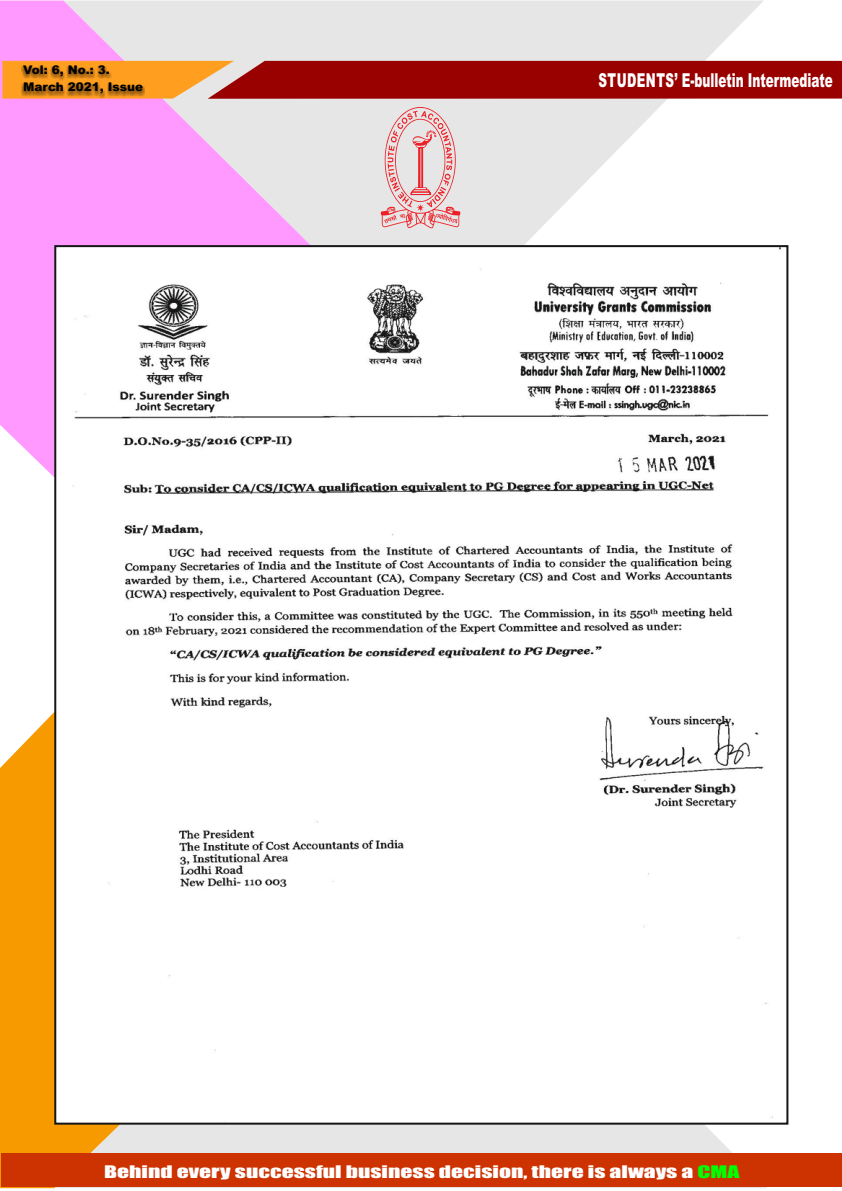
<style>
.page{position:relative;width:842px;height:1191px;background:#fff}
.page>*{position:absolute;margin:0;border:0;box-sizing:border-box;transform-origin:0 0}
.t1{font:900 19.2px "Arial";color:#fff;scale:.63 1}
.t2{font:16px "Impact";color:#fff;scale:1.48 1}
.t3{font:900 12px/16.9px "Arial";color:#000}
.s1{color:#0f0}
</style>
<div class="page">
<svg style="left:419px;top:1px;width:345px;height:244px;fill:#e6e6e6"></svg>
<svg style="left:0;top:1px;width:419px;height:476px;background:#f1baf1"></svg>
<svg style="left:0;top:712px;width:55px;height:476px;background:#f39e10"></svg>
<svg style="left:55px;top:1124px;width:712px;height:64px;background:#e3d8cc"></svg>
<svg style="left:2px;top:61px;width:840px;height:38px;background:#aa2010"></svg>
<div style="left:1px;top:1153px;width:841px;height:33px;background:#c30"></div>
<svg style="left:381px;top:107px;width:79px;height:121px;background:#e7c1c2"></svg>
<img style="left:57px;top:248px;width:724px;height:870px">
<div style="left:21px;top:66px;width:124px;height:33px;background:#000;opacity:.49"></div>
<p class="t3" style="left:23px;top:63px;width:122px">Vol: 6, No.: 3.<br>March 2021, Issue</p>
<p class="t1" style="left:598px;top:74px;width:373px">STUDENTS’ E-bulletin Intermediate</p>
<p class="t2" style="left:104px;top:1165px;width:431px">Behind every successful business decision, there is always a <span class="s1">CMA</span></p>
</div>
